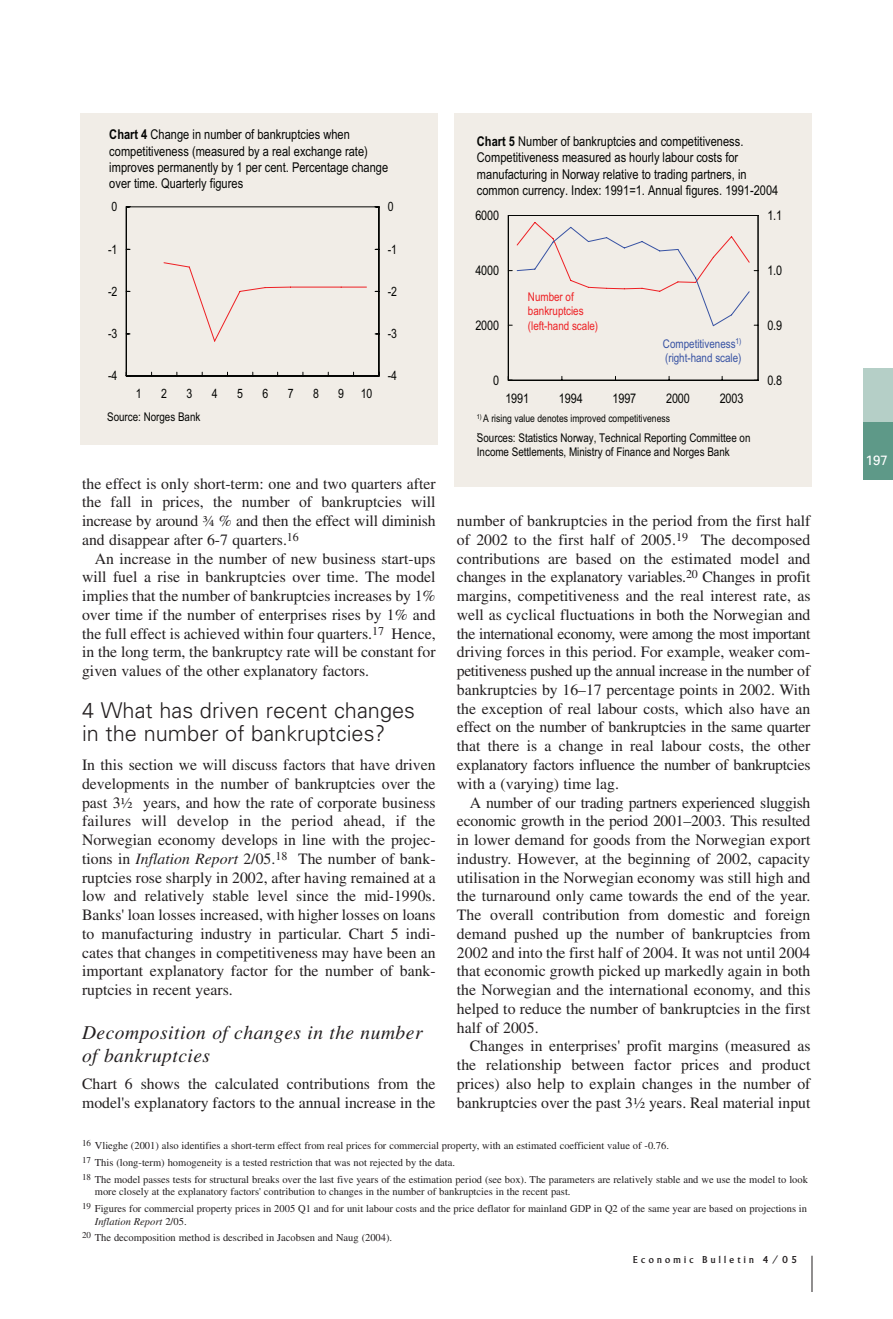
<style>
.page{position:relative;width:893px;height:1319px;background:#fff}
.page>*{position:absolute;margin:0;border:0;box-sizing:border-box;transform-origin:0 0}
.t1{font:300 21.75px/23.2px "Univers";color:#231f20}
.t2{font:italic 19.5px/22.5px "Times";letter-spacing:.025em;color:#231f20}
.t3{font:15.75px/18.8px "Times";color:#231f20;text-align:justify}
.t4{font:13.5px/16.2px "Arial Narrow";color:#040503}
.t5{font:13.5px "Univers";color:#fff}
.t6{font:13.2px "Arial Narrow";letter-spacing:-.01em;color:#040503}
.t7{font:12.9px "Arial Narrow";color:#040503}
.t8{font:12px/14.4px "Arial Narrow";color:#040503}
.t9{font:12px/14.4px "Arial Narrow";color:#ee1f23}
.t10{font:12px/14.4px "Arial Narrow";color:#3752a3}
.t11{font:10.5px/16.6px "Times";color:#231f20}
.t12{font:10.5px/12.6px "Arial Narrow";color:#040503}
.t13{font:10.5px "Albertus";letter-spacing:.31em;color:#231f20}
.s1{font-weight:700}
.s2{font-family:"Minion Exp"}
.s3{font-style:italic}
</style>
<div class="page">
<hr style="left:812px;top:1255px;width:1px;height:36px;background:#231f20">
<div style="left:863px;top:368px;width:30px;height:111px;background:#b5cfc7"></div>
<div style="left:863px;top:422px;width:30px;height:57px;background:#5e9988"></div>
<div style="left:81px;top:113px;width:357px;height:332px;background:#f1ede7"></div>
<hr style="left:126px;top:207px;width:1px;height:169px;background:#040503">
<hr style="left:126px;top:375px;width:253px;height:1px;background:#040503">
<hr style="left:379px;top:207px;width:1px;height:169px;background:#040503">
<hr style="left:126px;top:206px;width:253px;height:1px;background:#040503">
<svg style="left:163px;top:262px;width:204px;height:80px"></svg>
<div style="left:455px;top:113px;width:357px;height:373px;background:#f1ede7"></div>
<hr style="left:508px;top:215px;width:1px;height:165px;background:#040503">
<hr style="left:508px;top:380px;width:250px;height:1px;background:#040503">
<hr style="left:758px;top:215px;width:1px;height:165px;background:#040503">
<svg style="left:509px;top:215px;width:249px;height:112px"></svg>
<p class="t4" style="left:109px;top:128px;width:280px"><span class="s1">Chart 4</span> Change in number of bankruptcies when competitiveness (measured by a real exchange rate) improves permanently by 1 per cent. Percentage change over time. Quarterly figures</p>
<p class="t7" style="left:111px;top:202px;width:7px">0</p>
<p class="t7" style="left:388px;top:202px;width:7px">0</p>
<p class="t7" style="left:108px;top:244px;width:11px">-1</p>
<p class="t7" style="left:388px;top:244px;width:11px">-1</p>
<p class="t7" style="left:108px;top:286px;width:11px">-2</p>
<p class="t7" style="left:388px;top:286px;width:11px">-2</p>
<p class="t7" style="left:108px;top:329px;width:11px">-3</p>
<p class="t7" style="left:388px;top:329px;width:11px">-3</p>
<p class="t7" style="left:108px;top:371px;width:11px">-4</p>
<p class="t7" style="left:388px;top:371px;width:11px">-4</p>
<p class="t7" style="left:136px;top:389px;width:7px">1</p>
<p class="t7" style="left:161px;top:389px;width:7px">2</p>
<p class="t7" style="left:186px;top:389px;width:7px">3</p>
<p class="t7" style="left:212px;top:389px;width:7px">4</p>
<p class="t7" style="left:237px;top:389px;width:7px">5</p>
<p class="t7" style="left:262px;top:389px;width:7px">6</p>
<p class="t7" style="left:288px;top:389px;width:7px">7</p>
<p class="t7" style="left:313px;top:389px;width:7px">8</p>
<p class="t7" style="left:338px;top:389px;width:7px">9</p>
<p class="t7" style="left:361px;top:389px;width:13px">10</p>
<p class="t8" style="left:107px;top:411px;width:95px">Source: Norges Bank</p>
<p class="t3" style="left:82px;top:475px;width:355px">the effect is only short-term: one and two quarters after the fall in prices, the number of bankruptcies will increase by around <span class="s2">¾</span> % and then the effect will diminish and disappear after 6-7 quarters.<sup>16</sup></p>
<p class="t3" style="left:82px;top:550px;width:355px;text-indent:13px">An increase in the number of new business start-ups will fuel a rise in bankruptcies over time. The model implies that the number of bankruptcies increases by 1% over time if the number of enterprises rises by 1% and the full effect is achieved within four quarters.<sup>17</sup> Hence, in the long term, the bankruptcy rate will be constant for given values of the other explanatory factors.</p>
<h1 class="t1" style="left:82px;top:700px;width:334px">4 What has driven recent changes in the number of bankruptcies?</h1>
<p class="t3" style="left:82px;top:756px;width:355px">In this section we will discuss factors that have driven developments in the number of bankruptcies over the past 3<span class="s2">½</span> years, and how the rate of corporate business failures will develop in the period ahead, if the Norwegian economy develops in line with the projec&shy;tions in <span class="s3">Inflation Report</span> 2/05.<sup>18</sup> The number of bank&shy;ruptcies rose sharply in 2002, after having remained at a low and relatively stable level since the mid-1990s.<br>Banks' loan losses increased, with higher losses on loans to manufacturing industry in particular. Chart 5 indi&shy;cates that changes in competitiveness may have been an important explanatory factor for the number of bank&shy;ruptcies in recent years.</p>
<p class="t2" style="left:82px;top:1023px;width:342px">Decomposition of changes in the number of bankruptcies</p>
<p class="t3" style="left:82px;top:1075px;width:355px">Chart 6 shows the calculated contributions from the model's explanatory factors to the annual increase in the</p>
<p class="t4" style="left:477px;top:135px;width:303px"><span class="s1">Chart 5</span> Number of bankruptcies and competitiveness.<br>Competitiveness measured as hourly labour costs for manufacturing in Norway relative to trading partners, in common currency. Index: 1991=1. Annual figures. 1991-2004</p>
<p class="t6" style="left:475px;top:210px;width:25px">6000</p>
<p class="t6" style="left:767px;top:210px;width:16px">1.1</p>
<p class="t6" style="left:475px;top:265px;width:25px">4000</p>
<p class="t6" style="left:475px;top:320px;width:25px">2000</p>
<p class="t6" style="left:493px;top:375px;width:8px">0</p>
<p class="t9" style="left:528px;top:290px;width:72px">Number of bankruptcies (left-hand scale)</p>
<p class="t10" style="left:663px;top:337px;width:80px">Competitiveness<sup>1) </sup>(right-hand scale)</p>
<p class="t6" style="left:505px;top:394px;width:25px">1991</p>
<p class="t6" style="left:559px;top:394px;width:25px">1994</p>
<p class="t6" style="left:613px;top:394px;width:25px">1997</p>
<p class="t6" style="left:666px;top:394px;width:25px">2000</p>
<p class="t6" style="left:720px;top:394px;width:25px">2003</p>
<p class="t12" style="left:477px;top:412px;width:195px"><sup>1)</sup> A rising value denotes improved competitiveness .</p>
<p class="t8" style="left:477px;top:431px;width:275px">Sources: Statistics Norway, Technical Reporting Committee on<br>Income Settlements, Ministry of Finance and Norges Bank</p>
<p class="t6" style="left:767px;top:265px;width:16px">1.0</p>
<p class="t6" style="left:767px;top:320px;width:16px">0.9</p>
<p class="t6" style="left:767px;top:375px;width:16px">0.8</p>
<p class="t3" style="left:457px;top:513px;width:355px">number of bankruptcies in the period from the first half of 2002 to the first half of 2005.<sup>19</sup> The decomposed contributions are based on the estimated model and changes in the explanatory variables.<sup>20</sup> Changes in profit margins, competitiveness and the real interest rate, as well as cyclical fluctuations in both the Norwegian and the international economy, were among the most important driving forces in this period. For example, weaker com&shy;petitiveness pushed up the annual increase in the number of bankruptcies by 16–17 percentage points in 2002. With the exception of real labour costs, which also have an effect on the number of bankruptcies in the same quarter that there is a change in real labour costs, the other explanatory factors influence the number of bankruptcies with a (varying) time lag.</p>
<p class="t3" style="left:457px;top:794px;width:355px;text-indent:13px">A number of our trading partners experienced sluggish economic growth in the period 2001–2003. This resulted in lower demand for goods from the Norwegian export industry. However, at the beginning of 2002, capacity utilisation in the Norwegian economy was still high and the turnaround only came towards the end of the year.<br>The overall contribution from domestic and foreign demand pushed up the number of bankruptcies from 2002 and into the first half of 2004. It was not until 2004 that economic growth picked up markedly again in both the Norwegian and the international economy, and this helped to reduce the number of bankruptcies in the first half of 2005.</p>
<p class="t3" style="left:457px;top:1038px;width:355px;text-indent:13px">Changes in enterprises' profit margins (measured as the relationship between factor prices and product prices) also help to explain changes in the number of bankruptcies over the past 3<span class="s2">½</span> years. Real material input</p>
<p class="t11" style="left:82px;top:1138px;width:727px"><sup>16</sup> Vlieghe (2001) also identifies a short-term effect from real prices for commercial property, with an estimated coefficient value of -0.76.<br><sup>17</sup> This (long-term) homogeneity is a tested restriction that was not rejected by the data.<br><sup>18</sup> The model passes tests for structural breaks over the last five years of the estimation period (see box). The parameters are relatively stable and we use the model to look</p>
<p class="t11" style="left:82px;top:1184px;width:726px;text-indent:13px">more closely at the explanatory factors' contribution to changes in the number of bankruptcies in the recent past.<br><sup>19</sup> Figures for commercial property prices in 2005 Q1 and for unit labour costs and the price deflator for mainland GDP in Q2 of the same year are based on projections in</p>
<p class="t11" style="left:82px;top:1213px;width:312px;text-indent:13px"><span class="s3">Inflation Report</span> 2/05.<br><sup>20</sup> The decomposition method is described in Jacobsen and Naug (2004).</p>
<p class="t13" style="left:633px;top:1255px;width:166px">Economic Bulletin 4/05</p>
<p class="t5" style="left:865px;top:455px;width:24px">197</p>
</div>
